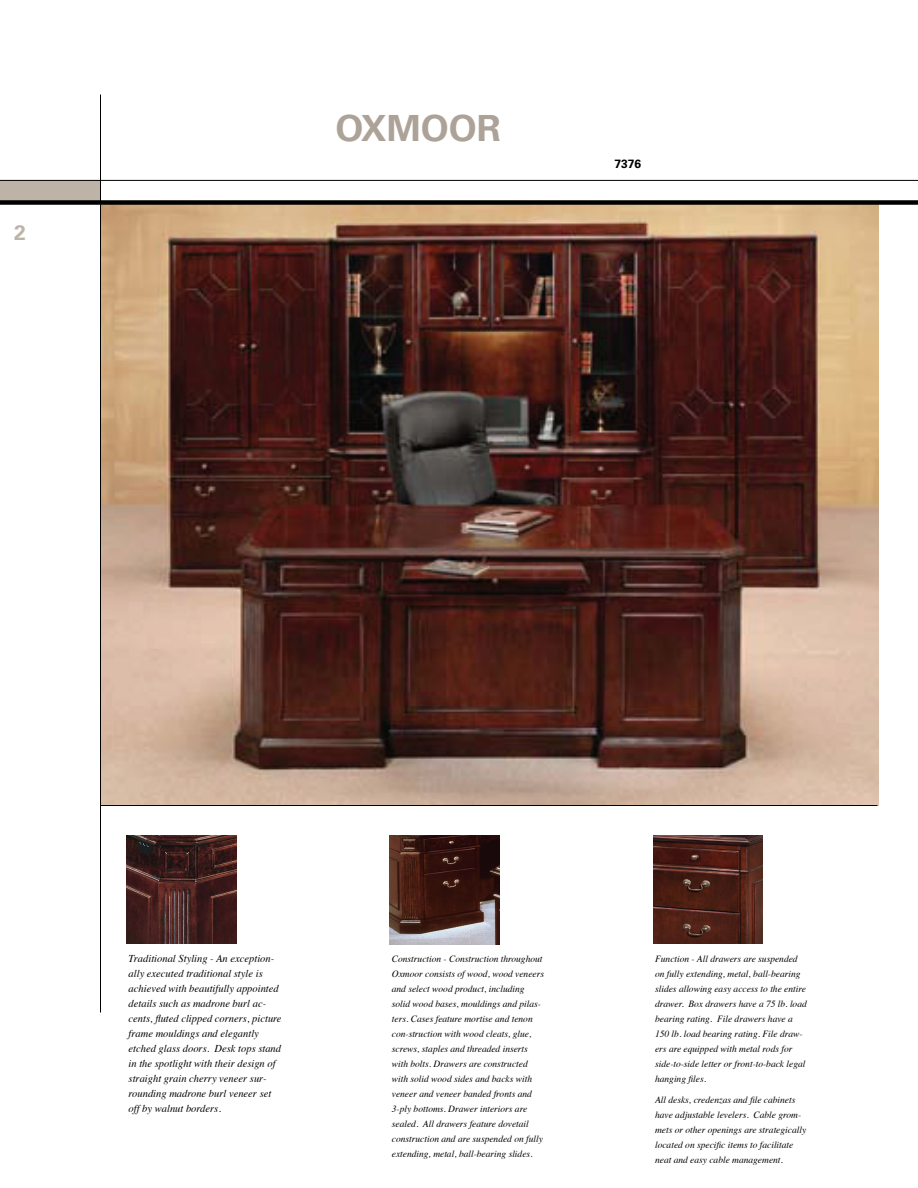
<style>
.page{position:relative;width:918px;height:1188px;background:#fff}
.page>*{position:absolute;margin:0;border:0;box-sizing:border-box;transform-origin:0 0}
.t1{font:700 36px "Univers LT Std";color:#ada297}
.t2{font:700 21px "Univers LT Std";color:#bdb4a7}
.t3{font:700 12px "Univers LT Std";color:#000}
.t4{font:italic 10.5px/15px "Times";color:#000}
.t5{font:italic 9.45px/15px "Times";color:#000}
</style>
<div class="page">
<div style="left:0;top:180px;width:100px;height:21px;background:#bdb4a7"></div>
<img style="left:390px;top:835px;width:109px;height:109px">
<img style="left:653px;top:835px;width:110px;height:109px">
<img style="left:127px;top:835px;width:109px;height:109px">
<img style="left:101px;top:205px;width:778px;height:601px">
<div style="left:0;top:200px;width:918px;height:5px;background:#000"></div>
<hr style="left:0;top:180px;width:918px;height:1px;background:#000">
<hr style="left:100px;top:805px;width:778px;height:1px;background:#000">
<hr style="left:100px;top:94px;width:1px;height:918px;background:#000">
<h2 class="t2" style="left:14px;top:220px;width:13px">2</h2>
<h1 class="t1" style="left:335px;top:108px;width:167px">OXMOOR</h1>
<p class="t3" style="left:615px;top:156px;width:28px">7376</p>
<p class="t4" style="left:129px;top:950px;width:154px">Traditional Styling - An exception&shy;ally executed traditional style is achieved with beautifully appointed details such as madrone burl ac&shy;cents, fluted clipped corners, picture frame mouldings and elegantly etched glass doors. Desk tops stand in the spotlight with their design of straight grain cherry veneer sur&shy;rounding madrone burl veneer set off by walnut borders.</p>
<p class="t5" style="left:392px;top:951px;width:154px">Construction - Construction throughout Oxmoor consists of wood, wood veneers and select wood product, including solid wood bases, mouldings and pilas&shy;ters. Cases feature mortise and tenon con-struction with wood cleats, glue, screws, staples and threaded inserts with bolts. Drawers are constructed with solid wood sides and backs with veneer and veneer banded fronts and 3-ply bottoms. Drawer interiors are sealed. All drawers feature dovetail construction and are suspended on fully extending, metal, ball-bearing slides.</p>
<p class="t5" style="left:655px;top:951px;width:153px">Function - All drawers are suspended on fully extending, metal, ball-bearing slides allowing easy access to the entire drawer. Box drawers have a 75 lb. load bearing rating. File drawers have a 150 lb. load bearing rating. File draw&shy;ers are equipped with metal rods for side-to-side letter or front-to-back legal hanging files.</p>
<p class="t5" style="left:655px;top:1092px;width:153px">All desks, credenzas and file cabinets have adjustable levelers. Cable grom&shy;mets or other openings are strategically located on specific items to facilitate neat and easy cable management.</p>
</div>
